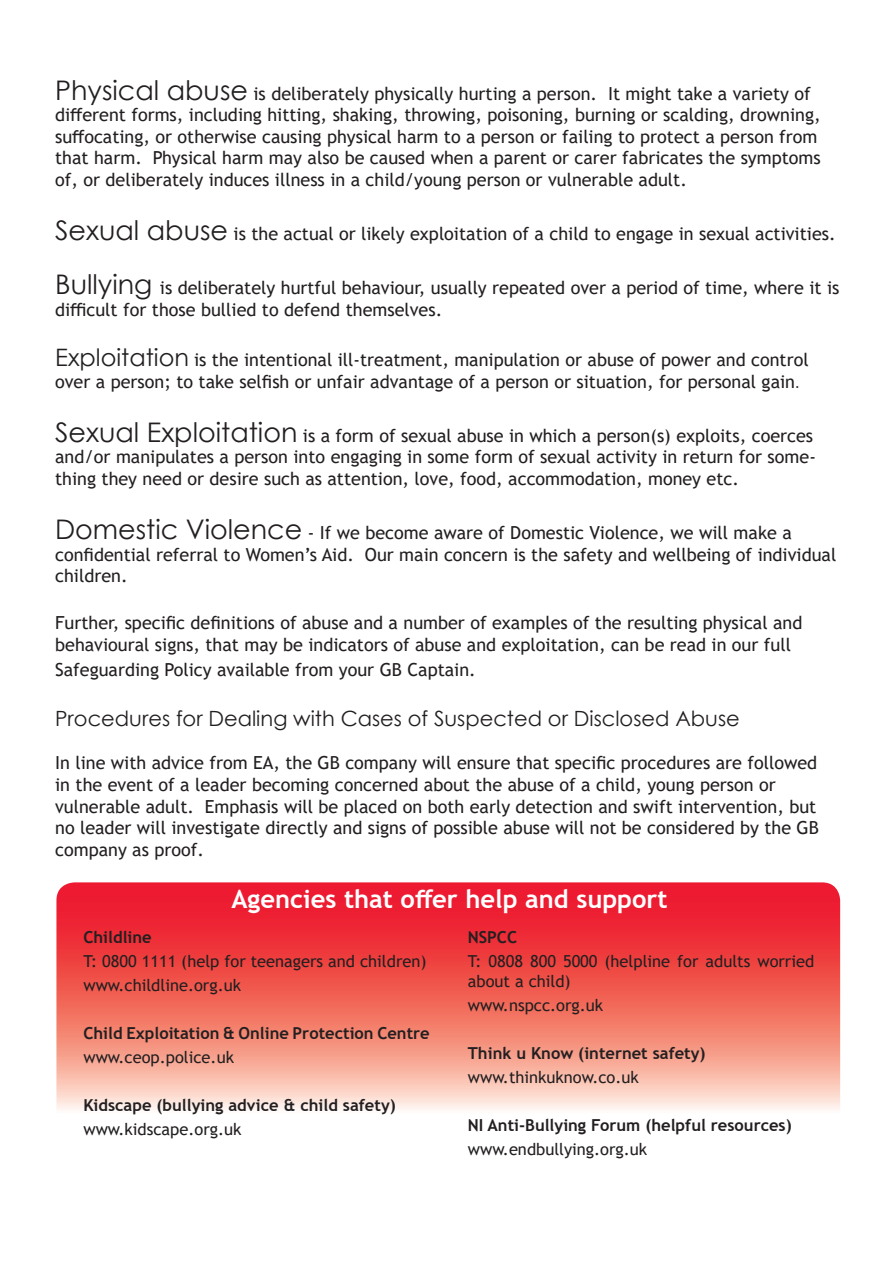
<style>
.page{position:relative;width:893px;height:1263px;background:#fff}
.page>*{position:absolute;margin:0;border:0;box-sizing:border-box;transform-origin:0 0}
.Bold_headings{font:700 25.5px "Trebuchet MS";color:#fff}
.t1{font:21px "Century Gothic";color:#231f20}
.Sub-heading{font:18px/21.6px "Trebuchet MS";color:#231f20}
.P7_-_body_text_a{font:16.5px/19.8px "Trebuchet MS";color:#231f20}
.P11_-_contact_names{font:700 16.5px "Trebuchet MS";color:#231f20}
.s1{font-family:"Century Gothic";font-size:27px}
.s2{font-family:"Century Gothic";font-size:24px}
.s3{font-family:"Times New Roman"}
</style>
<div class="page">
<svg style="left:56px;top:882px;width:784px;height:228px;background:#f26b67"></svg>
<p class="Sub-heading" style="left:55px;top:82px;width:757px"><span class="s1">Physical abuse</span> is deliberately physically hurting a person. It might take a variety of</p>
<p class="Sub-heading" style="left:55px;top:104px;width:767px">different forms, including hitting, shaking, throwing, poisoning, burning or scalding, drowning, suffocating, or otherwise causing physical harm to a person or failing to protect a person from that harm. Physical harm may also be caused when a parent or carer fabricates the symptoms of, or deliberately induces illness in a child/young person or vulnerable adult.</p>
<p class="Sub-heading" style="left:55px;top:223px;width:782px"><span class="s1">Sexual abuse</span> is the actual or likely exploitation of a child to engage in sexual activities.</p>
<p class="Sub-heading" style="left:55px;top:277px;width:786px"><span class="s1">Bullying</span> is deliberately hurtful behaviour, usually repeated over a period of time, where it is difficult for those bullied to defend themselves.</p>
<p class="Sub-heading" style="left:55px;top:349px;width:755px"><span class="s2">Exploitation</span> is the intentional ill-treatment, manipulation or abuse of power and control over a person; to take selfish or unfair advantage of a person or situation, for personal gain<span class="s3">.</span></p>
<p class="Sub-heading" style="left:55px;top:424px;width:762px"><span class="s1">Sexual Exploitation</span> is a form of sexual abuse in which a person(s) exploits, coerces and/or manipulates a person into engaging in some form of sexual activity in return for some&shy;thing they need or desire such as attention, love, food, accommodation, money etc.</p>
<p class="Sub-heading" style="left:55px;top:522px;width:783px"><span class="s1">Domestic Violence</span> - If we become aware of Domestic Violence, we will make a confidential referral to Women’s Aid. Our main concern is the safety and wellbeing of individual children.</p>
<p class="Sub-heading" style="left:55px;top:612px;width:749px">Further, specific definitions of abuse and a number of examples of the resulting physical and behavioural signs, that may be indicators of abuse and exploitation, can be read in our full</p>
<p class="Sub-heading" style="left:55px;top:658px;width:422px">Safeguarding Policy available from your GB Captain.</p>
<p class="t1" style="left:55px;top:704px;width:686px">Procedures for Dealing with Cases of Suspected or Disclosed Abuse</p>
<p class="Sub-heading" style="left:55px;top:752px;width:765px">In line with advice from EA, the GB company will ensure that specific procedures are followed in the event of a leader becoming concerned about the abuse of a child, young person or vulnerable adult. Emphasis will be placed on both early detection and swift intervention, but no leader will investigate directly and signs of possible abuse will not be considered by the GB company as proof.</p>
<p class="Bold_headings" style="left:231px;top:882px;width:438px">Agencies that offer help and support</p>
<p class="P11_-_contact_names" style="left:83px;top:927px;width:70px">Childline</p>
<p class="P7_-_body_text_a" style="left:83px;top:951px;width:345px">T: 0800 1111 (help for teenagers and children)</p>
<p class="P7_-_body_text_a" style="left:83px;top:975px;width:159px">www.childline.org.uk</p>
<p class="P11_-_contact_names" style="left:83px;top:1023px;width:348px">Child Exploitation &amp; Online Protection Centre</p>
<p class="P7_-_body_text_a" style="left:83px;top:1047px;width:152px">www.ceop.police.uk</p>
<p class="P11_-_contact_names" style="left:83px;top:1095px;width:314px">Kidscape (bullying advice &amp; child safety)</p>
<p class="P7_-_body_text_a" style="left:83px;top:1119px;width:160px">www.kidscape.org.uk</p>
<p class="P11_-_contact_names" style="left:468px;top:927px;width:51px">NSPCC</p>
<p class="P7_-_body_text_a" style="left:468px;top:951px;width:348px">T: 0808 800 5000 (helpline for adults worried about a child)</p>
<p class="P7_-_body_text_a" style="left:468px;top:995px;width:137px">www.nspcc.org.uk</p>
<p class="P11_-_contact_names" style="left:468px;top:1043px;width:239px">Think u Know (internet safety)</p>
<p class="P7_-_body_text_a" style="left:468px;top:1067px;width:172px">www.thinkuknow.co.uk</p>
<p class="P11_-_contact_names" style="left:468px;top:1115px;width:325px">NI Anti-Bullying Forum (helpful resources)</p>
<p class="P7_-_body_text_a" style="left:468px;top:1139px;width:181px">www.endbullying.org.uk</p>
</div>
